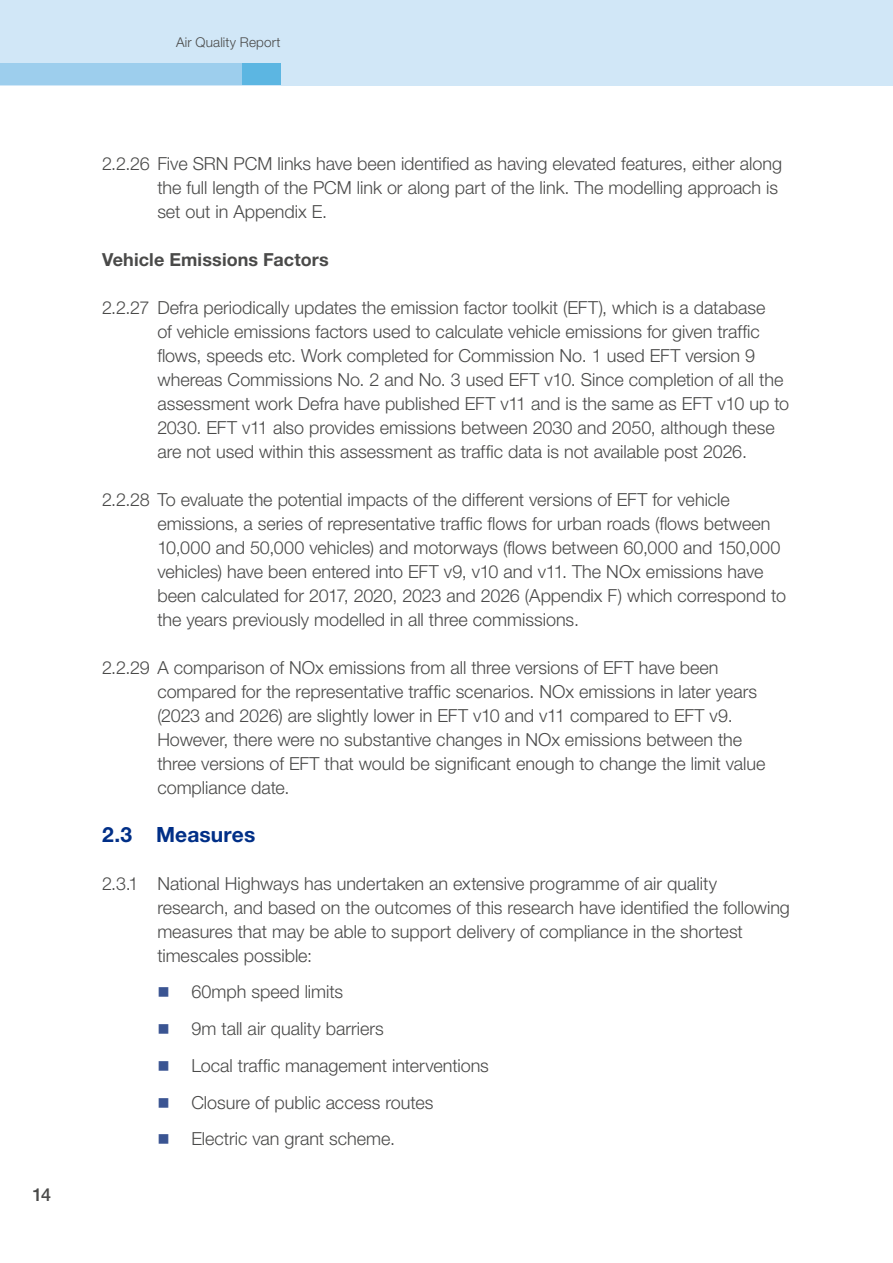
<style>
.page{position:relative;width:893px;height:1263px;background:#fff}
.page>*{position:absolute;margin:0;border:0;box-sizing:border-box;transform-origin:0 0}
.B_Head_Numbered{font:700 21px "Helvetica Neue LT Pro";letter-spacing:.005em;color:#002f87}
.Body_Text_Numbered{font:300 18px/24px "Helvetica Neue LT Pro";color:#4a4a49}
.First_Level_Bulleted{font:300 18px "Helvetica Neue LT Pro";color:#4a4a49}
.C_Head{font:700 18px "Helvetica Neue LT Pro";letter-spacing:.005em;color:#4a4a49}
.t1{font:500 18px "Helvetica Neue LT Pro";color:#4a4a49}
.t2{font:300 13.5px "Helvetica Neue LT Pro";letter-spacing:.01em;color:#4a4a49}
</style>
<div class="page">
<div style="left:0;top:0;width:893px;height:85px;background:#d1e7f7"></div>
<div style="left:0;top:64px;width:242px;height:21px;background:#9dceed"></div>
<div style="left:242px;top:64px;width:39px;height:21px;background:#5cb6e2"></div>
<p class="t1" style="left:32px;top:1184px;width:20px">14</p>
<p class="t2" style="left:176px;top:34px;width:106px">Air Quality Report</p>
<h3 class="Body_Text_Numbered" style="left:157px;top:151px;width:626px;text-indent:-55px">2.2.26 Five SRN PCM links have been identified as having elevated features, either along the full length of the PCM link or along part of the link. The modelling approach is set out in Appendix E.</h3>
<h3 class="C_Head" style="left:102px;top:249px;width:228px">Vehicle Emissions Factors</h3>
<h3 class="Body_Text_Numbered" style="left:157px;top:295px;width:633px;text-indent:-55px">2.2.27 Defra periodically updates the emission factor toolkit (EFT), which is a database<br>of vehicle emissions factors used to calculate vehicle emissions for given traffic flows, speeds etc. Work completed for Commission No. 1 used EFT version 9 whereas Commissions No. 2 and No. 3 used EFT v10. Since completion of all the assessment work Defra have published EFT v11 and is the same as EFT v10 up to 2030. EFT v11 also provides emissions between 2030 and 2050, although these are not used within this assessment as traffic data is not available post 2026.</h3>
<h3 class="Body_Text_Numbered" style="left:157px;top:487px;width:630px;text-indent:-55px">2.2.28 To evaluate the potential impacts of the different versions of EFT for vehicle emissions, a series of representative traffic flows for urban roads (flows between 10,000 and 50,000 vehicles) and motorways (flows between 60,000 and 150,000 vehicles) have been entered into EFT v9, v10 and v11. The NOx emissions have been calculated for 2017, 2020, 2023 and 2026 (Appendix F) which correspond to the years previously modelled in all three commissions.</h3>
<h3 class="Body_Text_Numbered" style="left:157px;top:655px;width:610px;text-indent:-55px">2.2.29 A comparison of NOx emissions from all three versions of EFT have been compared for the representative traffic scenarios. NOx emissions in later years (2023 and 2026) are slightly lower in EFT v10 and v11 compared to EFT v9.<br>However, there were no substantive changes in NOx emissions between the three versions of EFT that would be significant enough to change the limit value compliance date.</h3>
<h2 class="B_Head_Numbered" style="left:102px;top:822px;width:155px">2.3 Measures</h2>
<h3 class="Body_Text_Numbered" style="left:157px;top:871px;width:634px;text-indent:-55px">2.3.1 National Highways has undertaken an extensive programme of air quality research, and based on the outcomes of this research have identified the following measures that may be able to support delivery of compliance in the shortest timescales possible:</h3>
<p class="First_Level_Bulleted" style="left:191px;top:981px;width:153px">60mph speed limits</p>
<p class="First_Level_Bulleted" style="left:191px;top:1018px;width:194px">9m tall air quality barriers</p>
<p class="First_Level_Bulleted" style="left:191px;top:1054px;width:299px">Local traffic management interventions</p>
<p class="First_Level_Bulleted" style="left:191px;top:1091px;width:244px">Closure of public access routes</p>
<p class="First_Level_Bulleted" style="left:191px;top:1128px;width:205px">Electric van grant scheme.</p>
</div>
